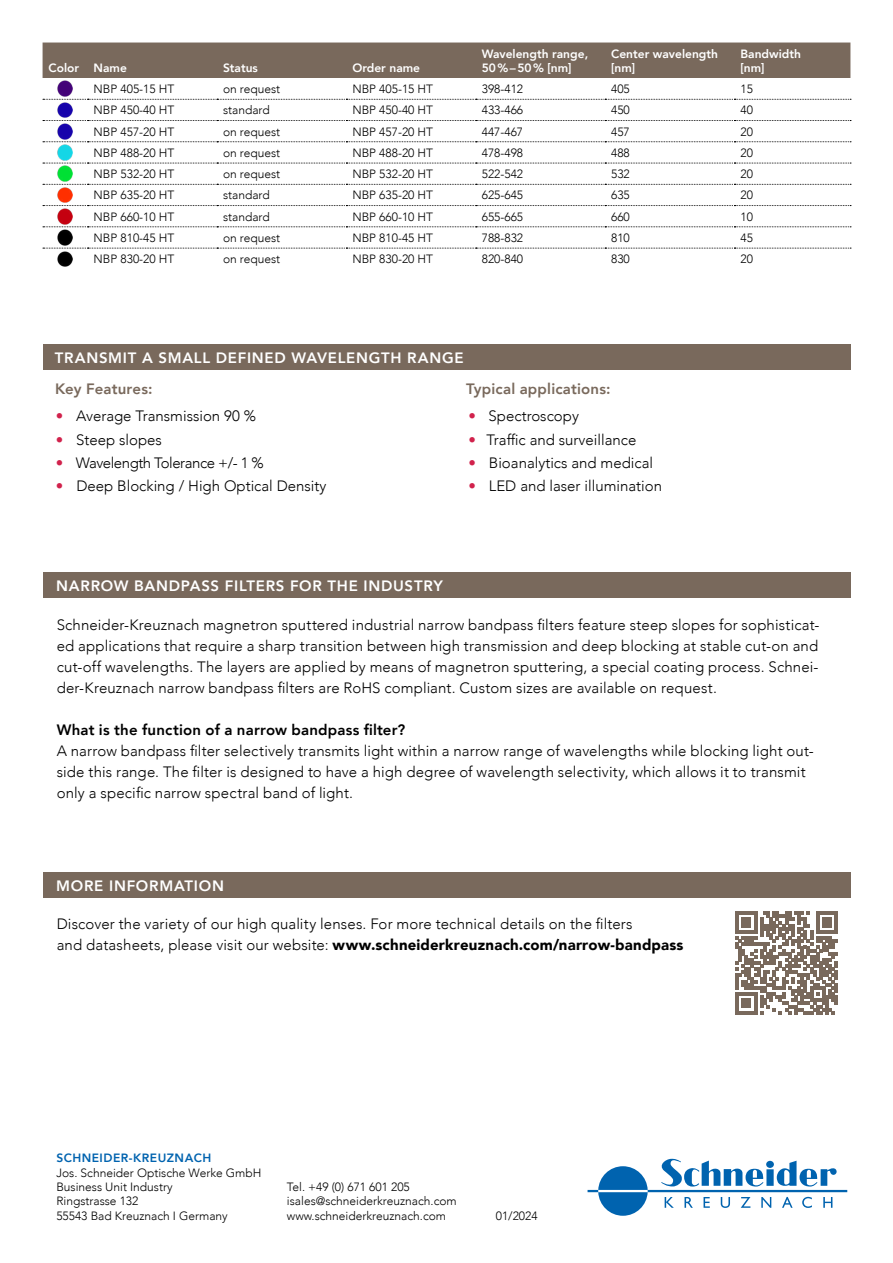
<style>
.page{position:relative;width:893px;height:1263px;background:#fff}
.page>*{position:absolute;margin:0;border:0;box-sizing:border-box;transform-origin:0 0}
.t1{font:300 15px/21px "Avenir LT Com";letter-spacing:.005em;color:#000}
.t2{font:800 15px "Avenir LT Com";letter-spacing:.05em;color:#fff}
.t3{font:800 15px "Avenir LT Com";letter-spacing:.01em;color:#000}
.t4{font:800 15px "Avenir LT Com";letter-spacing:.01em;color:#79695c}
.t5{font:300 15px "Avenir LT Com";letter-spacing:-.03em;color:#000}
.t6{font:300 12px/14.4px "Avenir LT Com";color:#000}
.t7{font:800 12px/14.4px "Avenir LT Com";color:#fff}
.t8{font:800 12px "Avenir LT Com";letter-spacing:.04em;color:#0063af}
.s1{color:#d1224c}
.s2{font-weight:900}
</style>
<div class="page">
<svg style="left:588px;top:1158px;width:259px;height:58px"></svg>
<div style="left:43px;top:344px;width:807px;height:26px;background:#79695c"></div>
<div style="left:43px;top:572px;width:808px;height:26px;background:#79695c"></div>
<div style="left:43px;top:873px;width:808px;height:25px;background:#79695c"></div>
<svg style="left:735px;top:912px;width:103px;height:102px"></svg>
<div style="left:43px;top:43px;width:807px;height:35px;background:#79695c"></div>
<svg style="left:43px;top:80px;width:807px;height:168px"></svg>
<svg style="left:43px;top:141px;width:808px;height:1px"></svg>
<svg style="left:43px;top:163px;width:808px;height:1px"></svg>
<svg style="left:43px;top:184px;width:808px;height:1px"></svg>
<svg style="left:43px;top:205px;width:808px;height:1px"></svg>
<svg style="left:43px;top:226px;width:808px;height:1px"></svg>
<svg style="left:43px;top:248px;width:808px;height:1px"></svg>
<svg style="left:43px;top:99px;width:808px;height:1px"></svg>
<svg style="left:43px;top:120px;width:808px;height:1px"></svg>
<img style="left:57px;top:81px;width:16px;height:15px">
<img style="left:57px;top:102px;width:16px;height:16px">
<img style="left:57px;top:123px;width:16px;height:16px">
<img style="left:57px;top:145px;width:16px;height:15px">
<img style="left:57px;top:166px;width:16px;height:16px">
<img style="left:57px;top:187px;width:16px;height:16px">
<img style="left:57px;top:208px;width:16px;height:16px">
<img style="left:57px;top:230px;width:16px;height:15px">
<img style="left:57px;top:251px;width:16px;height:16px">
<p class="t7" style="left:49px;top:61px;width:80px">Color Name</p>
<p class="t7" style="left:223px;top:61px;width:36px">Status</p>
<p class="t7" style="left:352px;top:61px;width:69px">Order name</p>
<p class="t7" style="left:482px;top:46px;width:108px">Wavelength range,<br>50%–50% [nm]</p>
<p class="t7" style="left:611px;top:46px;width:108px">Center wavelength [nm]</p>
<p class="t7" style="left:740px;top:46px;width:62px">Bandwidth [nm]</p>
<p class="t6" style="left:94px;top:82px;width:82px">NBP 405-15 HT</p>
<p class="t6" style="left:223px;top:82px;width:59px">on request</p>
<p class="t6" style="left:352px;top:82px;width:82px">NBP 405-15 HT</p>
<p class="t6" style="left:482px;top:82px;width:43px">398-412</p>
<p class="t6" style="left:611px;top:82px;width:20px">405</p>
<p class="t6" style="left:740px;top:82px;width:14px">15</p>
<p class="t6" style="left:94px;top:103px;width:82px">NBP 450-40 HT</p>
<p class="t6" style="left:223px;top:103px;width:48px">standard</p>
<p class="t6" style="left:352px;top:103px;width:82px">NBP 450-40 HT</p>
<p class="t6" style="left:482px;top:103px;width:43px">433-466</p>
<p class="t6" style="left:611px;top:103px;width:20px">450</p>
<p class="t6" style="left:740px;top:103px;width:14px">40</p>
<p class="t6" style="left:94px;top:124px;width:82px">NBP 457-20 HT</p>
<p class="t6" style="left:223px;top:124px;width:59px">on request</p>
<p class="t6" style="left:352px;top:124px;width:82px">NBP 457-20 HT</p>
<p class="t6" style="left:482px;top:124px;width:43px">447-467</p>
<p class="t6" style="left:611px;top:124px;width:20px">457</p>
<p class="t6" style="left:740px;top:124px;width:14px">20</p>
<p class="t6" style="left:94px;top:146px;width:82px">NBP 488-20 HT</p>
<p class="t6" style="left:223px;top:146px;width:59px">on request</p>
<p class="t6" style="left:352px;top:146px;width:82px">NBP 488-20 HT</p>
<p class="t6" style="left:482px;top:146px;width:43px">478-498</p>
<p class="t6" style="left:611px;top:146px;width:20px">488</p>
<p class="t6" style="left:740px;top:146px;width:14px">20</p>
<p class="t6" style="left:94px;top:167px;width:82px">NBP 532-20 HT</p>
<p class="t6" style="left:223px;top:167px;width:59px">on request</p>
<p class="t6" style="left:352px;top:167px;width:82px">NBP 532-20 HT</p>
<p class="t6" style="left:482px;top:167px;width:43px">522-542</p>
<p class="t6" style="left:611px;top:167px;width:20px">532</p>
<p class="t6" style="left:740px;top:167px;width:14px">20</p>
<p class="t6" style="left:94px;top:188px;width:82px">NBP 635-20 HT</p>
<p class="t6" style="left:223px;top:188px;width:48px">standard</p>
<p class="t6" style="left:352px;top:188px;width:82px">NBP 635-20 HT</p>
<p class="t6" style="left:482px;top:188px;width:43px">625-645</p>
<p class="t6" style="left:611px;top:188px;width:20px">635</p>
<p class="t6" style="left:740px;top:188px;width:14px">20</p>
<p class="t6" style="left:94px;top:209px;width:82px">NBP 660-10 HT</p>
<p class="t6" style="left:223px;top:209px;width:48px">standard</p>
<p class="t6" style="left:352px;top:209px;width:82px">NBP 660-10 HT</p>
<p class="t6" style="left:482px;top:209px;width:43px">655-665</p>
<p class="t6" style="left:611px;top:209px;width:20px">660</p>
<p class="t6" style="left:740px;top:209px;width:14px">10</p>
<p class="t6" style="left:94px;top:231px;width:82px">NBP 810-45 HT</p>
<p class="t6" style="left:223px;top:231px;width:59px">on request</p>
<p class="t6" style="left:352px;top:231px;width:82px">NBP 810-45 HT</p>
<p class="t6" style="left:482px;top:231px;width:43px">788-832</p>
<p class="t6" style="left:611px;top:231px;width:20px">810</p>
<p class="t6" style="left:740px;top:231px;width:14px">45</p>
<p class="t6" style="left:94px;top:252px;width:82px">NBP 830-20 HT</p>
<p class="t6" style="left:223px;top:252px;width:59px">on request</p>
<p class="t6" style="left:352px;top:252px;width:82px">NBP 830-20 HT</p>
<p class="t6" style="left:482px;top:252px;width:43px">820-840</p>
<p class="t6" style="left:611px;top:252px;width:20px">830</p>
<p class="t6" style="left:740px;top:252px;width:14px">20</p>
<p class="t2" style="left:55px;top:349px;width:410px">TRANSMIT A SMALL DEFINED WAVELENGTH RANGE</p>
<p class="t4" style="left:55px;top:380px;width:99px">Key Features:</p>
<p class="t1" style="left:56px;top:406px;width:202px"><span class="s1">•</span> Average Transmission 90 %</p>
<p class="t1" style="left:56px;top:429px;width:107px"><span class="s1">•</span> Steep slopes</p>
<p class="t5" style="left:56px;top:454px;width:209px"><span class="s1">•</span> Wavelength Tolerance +/- 1 %</p>
<p class="t1" style="left:56px;top:476px;width:272px"><span class="s1">•</span> Deep Blocking / High Optical Density</p>
<p class="t4" style="left:466px;top:380px;width:146px">Typical applications:</p>
<p class="t1" style="left:468px;top:406px;width:112px"><span class="s1">•</span> Spectroscopy</p>
<p class="t1" style="left:468px;top:429px;width:169px"><span class="s1">•</span> Traffic and surveillance</p>
<p class="t1" style="left:468px;top:452px;width:186px"><span class="s1">•</span> Bioanalytics and medical</p>
<p class="t1" style="left:468px;top:476px;width:195px"><span class="s1">•</span> LED and laser illumination</p>
<p class="t2" style="left:56px;top:577px;width:388px">NARROW BANDPASS FILTERS FOR THE INDUSTRY</p>
<p class="t1" style="left:57px;top:614px;width:764px;text-align:justify">Schneider-Kreuznach magnetron sputtered industrial narrow bandpass filters feature steep slopes for sophisticat&shy;ed applications that require a sharp transition between high transmission and deep blocking at stable cut-on and cut-off wavelengths. The layers are applied by means of magnetron sputtering, a special coating process. Schnei&shy;der-Kreuznach narrow bandpass filters are RoHS compliant. Custom sizes are available on request.</p>
<p class="t3" style="left:57px;top:720px;width:350px">What is the function of a narrow bandpass filter?</p>
<p class="t1" style="left:57px;top:740px;width:759px">A narrow bandpass filter selectively transmits light within a narrow range of wavelengths while blocking light out&shy;side this range. The filter is designed to have a high degree of wavelength selectivity, which allows it to transmit only a specific narrow spectral band of light.</p>
<p class="t2" style="left:56px;top:877px;width:169px">MORE INFORMATION</p>
<p class="t1" style="left:57px;top:914px;width:628px">Discover the variety of our high quality lenses. For more technical details on the filters<br>and datasheets, please visit our website: <span class="s2">www.schneiderkreuznach.com/narrow-bandpass</span></p>
<p class="t8" style="left:56px;top:1151px;width:157px">SCHNEIDER-KREUZNACH</p>
<p class="t6" style="left:56px;top:1165px;width:207px">Jos. Schneider Optische Werke GmbH<br>Business Unit Industry<br>Ringstrasse 132<br>55543 Bad Kreuznach I Germany</p>
<p class="t6" style="left:287px;top:1180px;width:171px">Tel. +49 (0) 671 601 205 isales@schneiderkreuznach.com www.schneiderkreuznach.com</p>
<p class="t6" style="left:496px;top:1209px;width:43px">01/2024</p>
</div>
